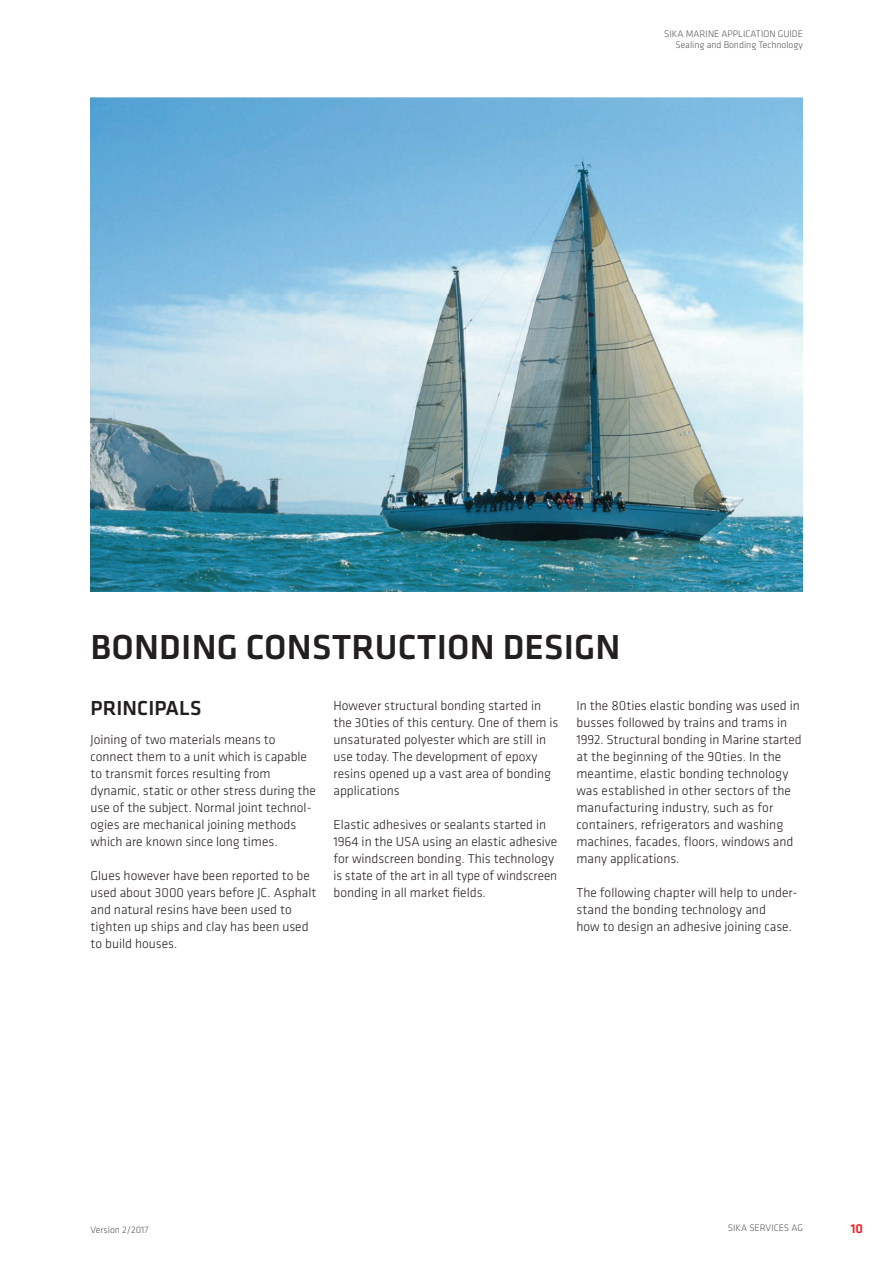
<style>
.page{position:relative;width:893px;height:1263px;background:#fff}
.page>*{position:absolute;margin:0;border:0;box-sizing:border-box;transform-origin:0 0}
.t1{font:500 36px "Klavika";letter-spacing:.005em;color:#231f20}
.t2{font:500 21px "Klavika";letter-spacing:.005em;color:#231f20}
.t3{font:300 13.5px/17px "Klavika";color:#231f20}
.t4{font:500 13.5px "Klavika";color:#ee1d23}
.t5{font:300 9.75px/11.2px "Klavika";color:#57585a;text-align:right}
</style>
<div class="page">
<img style="left:91px;top:98px;width:711px;height:493px">
<p class="t5" style="left:664px;top:28px;width:140px">SIKA MARINE APPLICATION GUIDE<br>Sealing and Bonding Technology</p>
<h1 class="t1" style="left:91px;top:623px;width:531px">BONDING CONSTRUCTION DESIGN</h1>
<h2 class="t2" style="left:91px;top:694px;width:112px">PRINCIPALS</h2>
<p class="t3" style="left:91px;top:731px;width:227px">Joining of two materials means to connect them to a unit which is capable to transmit forces resulting from dynamic, static or other stress during the use of the subject. Normal joint technol&shy;ogies are mechanical joining methods which are known since long times.</p>
<p class="t3" style="left:91px;top:867px;width:227px">Glues however have been reported to be used about 3000 years before JC. Asphalt and natural resins have been used to tighten up ships and clay has been used to build houses.</p>
<p class="t3" style="left:333px;top:697px;width:227px">However structural bonding started in the 30ties of this century. One of them is unsaturated polyester which are still in use today. The development of epoxy resins opened up a vast area of bonding applications</p>
<p class="t3" style="left:333px;top:816px;width:225px">Elastic adhesives or sealants started in 1964 in the USA using an elastic adhesive for windscreen bonding. This technology is state of the art in all type of windscreen bonding in all market fields.</p>
<p class="t3" style="left:576px;top:697px;width:227px">In the 80ties elastic bonding was used in busses followed by trains and trams in 1992. Structural bonding in Marine started at the beginning of the 90ties. In the meantime, elastic bonding technology was established in other sectors of the manufacturing industry, such as for containers, refrigerators and washing machines, facades, floors, windows and many applications.</p>
<p class="t3" style="left:576px;top:884px;width:222px">The following chapter will help to under&shy;stand the bonding technology and<br>how to design an adhesive joining case.</p>
<p class="t5" style="left:91px;top:1224px;width:60px">Version 2/2017</p>
<p class="t5" style="left:728px;top:1222px;width:77px">SIKA SERVICES AG</p>
<p class="t4" style="left:850px;top:1219px;width:14px">10</p>
</div>
